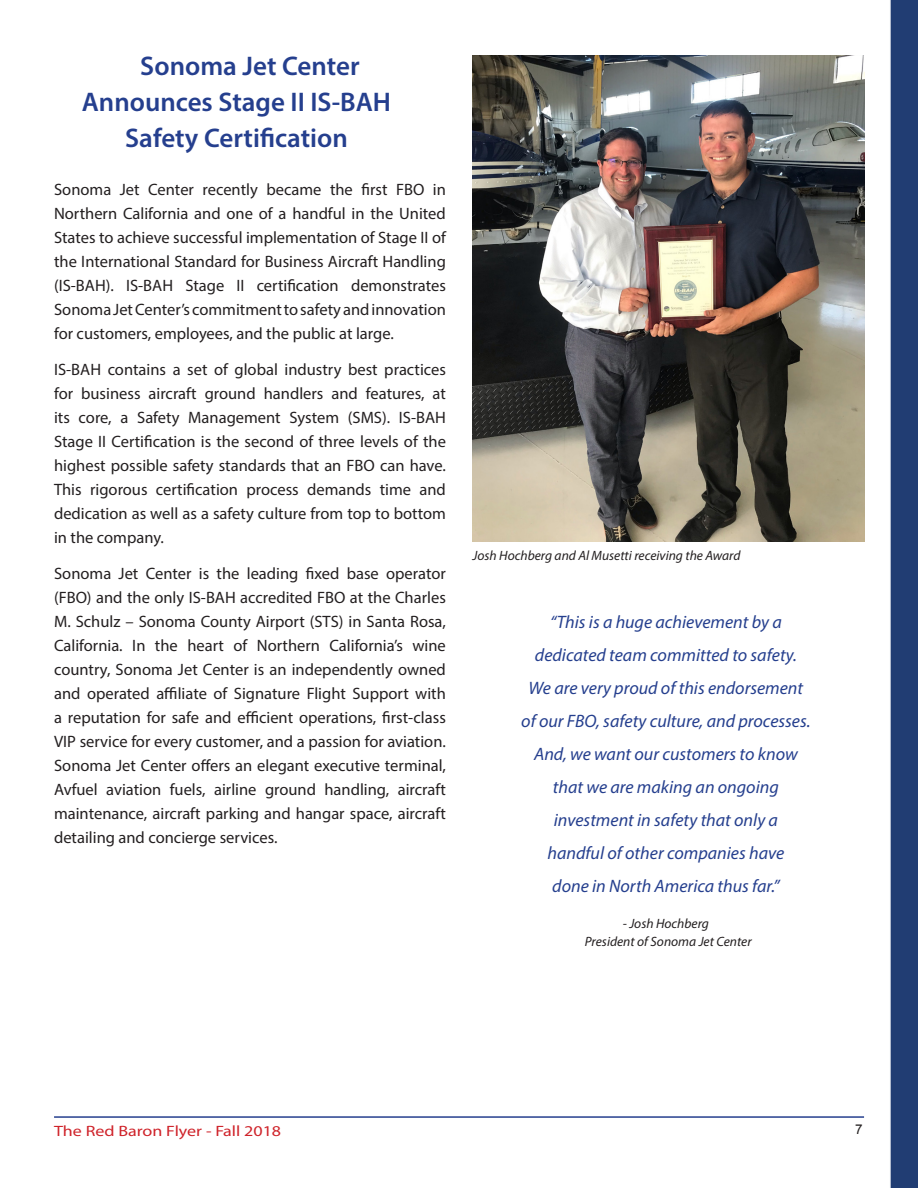
<style>
.page{position:relative;width:918px;height:1188px;background:#fff}
.page>*{position:absolute;margin:0;border:0;box-sizing:border-box;transform-origin:0 0}
.t1{font:600 27px/36px "Myriad Pro";color:#253f8e}
.t2{font:italic 18px/33px "Myriad Pro";color:#253f8e;text-align:center}
.t3{font:16.5px/24px "Myriad Pro";color:#231f20;text-align:justify}
.t4{font:15px "Myriad Pro";color:#cf232a;scale:1.2 1}
.Caption_under_Image{font:italic 13.5px "Myriad Pro";color:#231f20}
.t5{font:13.5px "Arial";color:#231f20}
</style>
<div class="page">
<hr style="left:54px;top:1116px;width:810px;height:2px;background:#253f8e">
<svg style="left:890px;top:0;width:28px;height:1188px;background:#354f80"></svg>
<img style="left:472px;top:55px;width:392px;height:486px">
<p class="t1" style="left:82px;top:48px;width:311px;text-indent:58px">Sonoma Jet Center<br>Announces Stage II IS-BAH</p>
<p class="t1" style="left:125px;top:120px;width:224px">Safety Certification</p>
<p class="t3" style="left:54px;top:177px;width:393px">Sonoma Jet Center recently became the first FBO in Northern California and one of a handful in the United States to achieve successful implementation of Stage II of the International Standard for Business Aircraft Handling (IS-BAH). IS-BAH Stage II certification demonstrates Sonoma Jet Center’s commitment to safety and innovation for customers, employees, and the public at large.</p>
<p class="t3" style="left:54px;top:357px;width:393px">IS-BAH contains a set of global industry best practices for business aircraft ground handlers and features, at its core, a Safety Management System (SMS). IS-BAH Stage II Certification is the second of three levels of the highest possible safety standards that an FBO can have.<br>This rigorous certification process demands time and dedication as well as a safety culture from top to bottom in the company.</p>
<p class="t3" style="left:54px;top:561px;width:393px">Sonoma Jet Center is the leading fixed base operator (FBO) and the only IS-BAH accredited FBO at the Charles M. Schulz – Sonoma County Airport (STS) in Santa Rosa, California. In the heart of Northern California’s wine country, Sonoma Jet Center is an independently owned and operated affiliate of Signature Flight Support with a reputation for safe and efficient operations, first-class VIP service for every customer, and a passion for aviation.<br>Sonoma Jet Center offers an elegant executive terminal, Avfuel aviation fuels, airline ground handling, aircraft maintenance, aircraft parking and hangar space, aircraft detailing and concierge services.</p>
<p class="Caption_under_Image" style="left:472px;top:547px;width:270px">Josh Hochberg and Al Musetti receiving the Award</p>
<p class="t2" style="left:521px;top:605px;width:291px">“This is a huge achievement by a dedicated team committed to safety.<br>We are very proud of this endorsement of our FBO, safety culture, and processes.<br>And, we want our customers to know that we are making an ongoing investment in safety that only a<br>handful of other companies have<br>done in North America thus far.”</p>
<p class="Caption_under_Image" style="left:623px;top:915px;width:88px">- Josh Hochberg</p>
<p class="Caption_under_Image" style="left:585px;top:933px;width:168px">President of Sonoma Jet Center</p>
<p class="t4" style="left:54px;top:1122px;width:191px">The Red Baron Flyer - Fall 2018</p>
<p class="t5" style="left:855px;top:1120px;width:9px">7</p>
</div>
